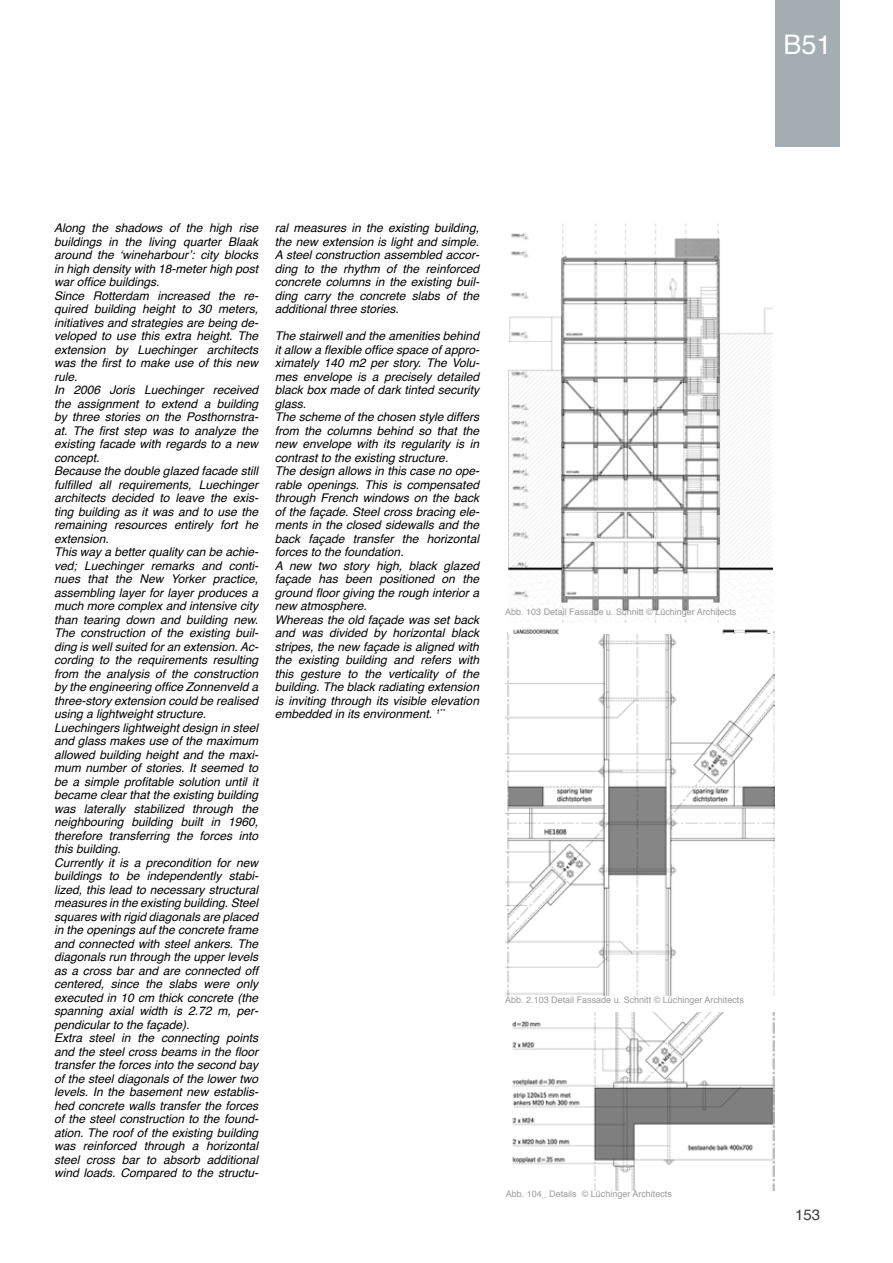
<style>
.page{position:relative;width:893px;height:1263px;background:#fff}
.page>*{position:absolute;margin:0;border:0;box-sizing:border-box;transform-origin:0 0}
.t1{font:27px "Helvetica";color:#fff}
.t2{font:15px "Helvetica";color:#3e3d40}
.t3{font:italic 12px/13.5px "Helvetica";color:#000}
.t4{font:9px "Helvetica";color:#707172}
</style>
<div class="page">
<img style="left:505px;top:631px;width:269px;height:364px">
<img style="left:509px;top:223px;width:263px;height:410px">
<div style="left:776px;top:0;width:63px;height:147px;background:#a3adb2"></div>
<img style="left:512px;top:1012px;width:263px;height:179px">
<h1 class="t1" style="left:783px;top:24px;width:50px">B51</h1>
<p class="t3" style="left:54px;top:222px;width:206px">Along the shadows of the high rise buildings in the living quarter Blaak around the ‘wineharbour’: city blocks in high density with 18-meter high post war office buildings.<br>Since Rotterdam increased the re&shy;quired building height to 30 meters, initiatives and strategies are being de&shy;veloped to use this extra height. The extension by Luechinger architects was the first to make use of this new rule.<br>In 2006 Joris Luechinger received the assignment to extend a building by three stories on the Posthornstra&shy;at. The first step was to analyze the existing facade with regards to a new concept.<br>Because the double glazed facade still fulfilled all requirements, Luechinger architects decided to leave the exis&shy;ting building as it was and to use the remaining resources entirely fort he extension.<br>This way a better quality can be achie&shy;ved; Luechinger remarks and conti&shy;nues that the New Yorker practice, assembling layer for layer produces a much more complex and intensive city than tearing down and building new.<br>The construction of the existing buil&shy;ding is well suited for an extension. Ac&shy;cording to the requirements resulting from the analysis of the construction by the engineering office Zonnenveld a three-story extension could be realised using a lightweight structure.<br>Luechingers lightweight design in steel and glass makes use of the maximum allowed building height and the maxi&shy;mum number of stories. It seemed to be a simple profitable solution until it became clear that the existing building was laterally stabilized through the neighbouring building built in 1960, therefore transferring the forces into this building.<br>Currently it is a precondition for new buildings to be independently stabi&shy;lized, this lead to necessary structural measures in the existing building. Steel squares with rigid diagonals are placed in the openings auf the concrete frame and connected with steel ankers. The diagonals run through the upper levels as a cross bar and are connected off centered, since the slabs were only executed in 10 cm thick concrete (the spanning axial width is 2.72 m, per&shy;pendicular to the façade).<br>Extra steel in the connecting points and the steel cross beams in the floor transfer the forces into the second bay of the steel diagonals of the lower two levels. In the basement new establis&shy;hed concrete walls transfer the forces of the steel construction to the found&shy;ation. The roof of the existing building was reinforced through a horizontal steel cross bar to absorb additional wind loads. Compared to the structu-</p>
<p class="t3" style="left:275px;top:222px;width:206px;text-align:justify">ral measures in the existing building, the new extension is light and simple.<br>A steel construction assembled accor&shy;ding to the rhythm of the reinforced concrete columns in the existing buil&shy;ding carry the concrete slabs of the additional three stories.</p>
<p class="t3" style="left:275px;top:330px;width:206px">The stairwell and the amenities behind it allow a flexible office space of appro&shy;ximately 140 m2 per story. The Volu&shy;mes envelope is a precisely detailed black box made of dark tinted security glass.<br>The scheme of the chosen style differs from the columns behind so that the new envelope with its regularity is in contrast to the existing structure.<br>The design allows in this case no ope&shy;rable openings. This is compensated through French windows on the back of the façade. Steel cross bracing ele&shy;ments in the closed sidewalls and the back façade transfer the horizontal forces to the foundation.<br>A new two story high, black glazed façade has been positioned on the ground floor giving the rough interior a new atmosphere.<br>Whereas the old façade was set back and was divided by horizontal black stripes, the new façade is aligned with the existing building and refers with this gesture to the verticality of the building. The black radiating extension is inviting through its visible elevation embedded in its environment. <sup>1**</sup></p>
<p class="t4" style="left:505px;top:605px;width:233px">Abb. 103 Detail Fassade u. Schnitt © Lüchinger Architects</p>
<p class="t4" style="left:505px;top:993px;width:240px">Abb. 2.103 Detail Fassade u. Schnitt © Lüchinger Architects</p>
<p class="t4" style="left:506px;top:1187px;width:168px">Abb. 104_ Details © Lüchinger Architects</p>
<p class="t2" style="left:795px;top:1203px;width:27px">153</p>
</div>
